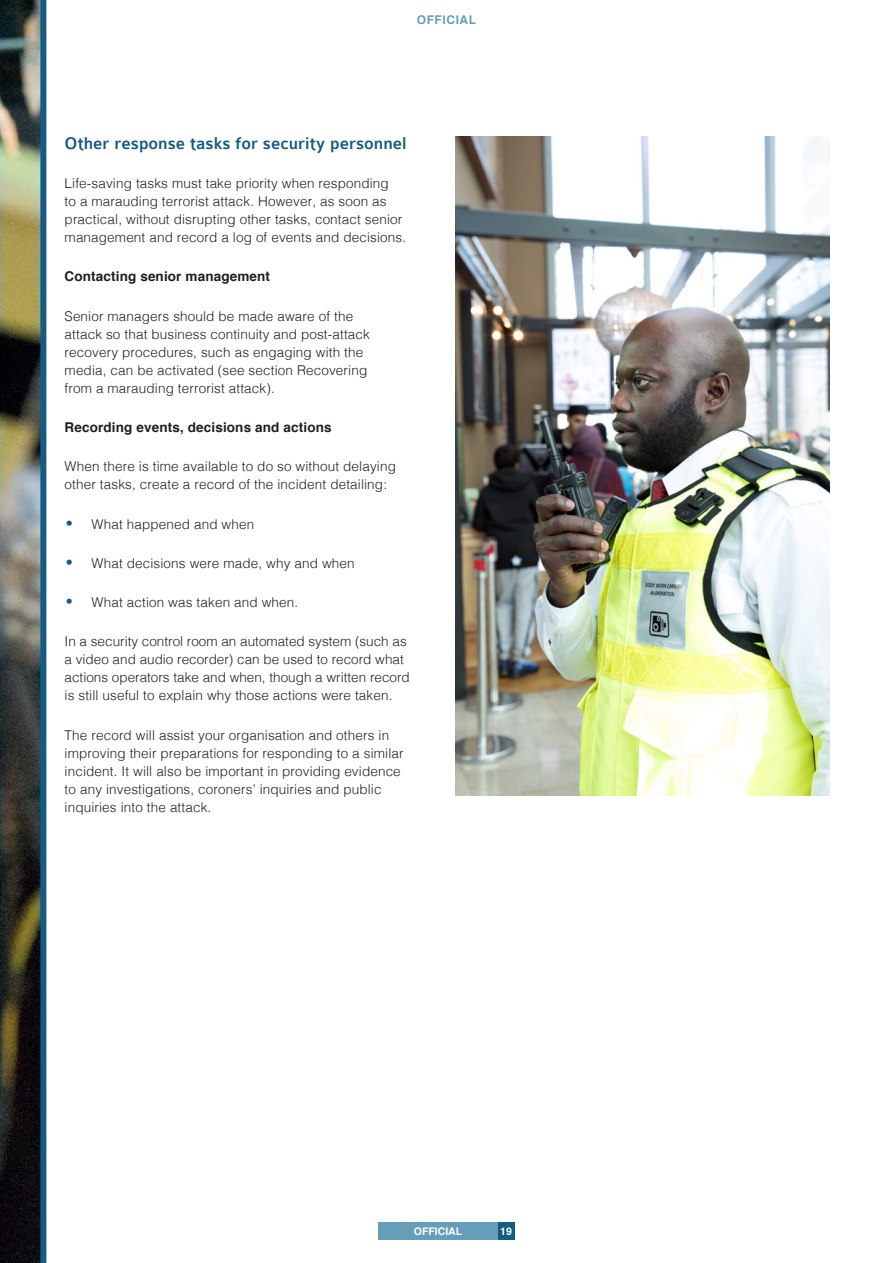
<style>
.page{position:relative;width:893px;height:1263px;background:#fff}
.page>*{position:absolute;margin:0;border:0;box-sizing:border-box;transform-origin:0 0}
.Title-sub{font:500 18px "Colaborate";color:#165b83}
.Title-sub-2{font:300 13.5px/18px "Helvetica";letter-spacing:.01em;color:#231f20}
.Title-sub-3{font:700 13.5px "Helvetica";letter-spacing:.01em;color:#231f20}
.t1{font:700 12px "Helvetica";letter-spacing:.05em;color:#669eba}
.t2{font:700 10.5px "Helvetica";color:#fff}
.s1{font-family:"Colaborate";font-weight:500;font-size:18px;color:#165b83}
</style>
<div class="page">
<img style="left:455px;top:136px;width:374px;height:659px">
<div style="left:0;top:0;width:43px;height:1263px;background:#669eba;opacity:.6"></div>
<div style="left:40px;top:0;width:6px;height:1263px;background:#165b83"></div>
<div style="left:497px;top:1222px;width:17px;height:17px;background:#165b83"></div>
<div style="left:378px;top:1222px;width:119px;height:17px;background:#669eba"></div>
<p class="t1" style="left:417px;top:10px;width:61px">OFFICIAL</p>
<p class="Title-sub" style="left:65px;top:134px;width:344px">Other response tasks for security personnel</p>
<p class="Title-sub-2" style="left:65px;top:173px;width:343px">Life-saving tasks must take priority when responding<br>to a marauding terrorist attack. However, as soon as practical, without disrupting other tasks, contact senior management and record a log of events and decisions.</p>
<p class="Title-sub-3" style="left:65px;top:266px;width:207px">Contacting senior management</p>
<p class="Title-sub-2" style="left:65px;top:306px;width:307px">Senior managers should be made aware of the attack so that business continuity and post-attack recovery procedures, such as engaging with the media, can be activated (see section Recovering from a marauding terrorist attack).</p>
<p class="Title-sub-3" style="left:65px;top:416px;width:268px">Recording events, decisions and actions</p>
<p class="Title-sub-2" style="left:65px;top:456px;width:333px">When there is time available to do so without delaying other tasks, create a record of the incident detailing:</p>
<p class="Title-sub-2" style="left:65px;top:514px;width:191px"><span class="s1">•</span> What happened and when</p>
<p class="Title-sub-2" style="left:65px;top:553px;width:292px"><span class="s1">•</span> What decisions were made, why and when</p>
<p class="Title-sub-2" style="left:65px;top:592px;width:235px"><span class="s1">•</span> What action was taken and when.</p>
<p class="Title-sub-2" style="left:65px;top:631px;width:347px">In a security control room an automated system (such as a video and audio recorder) can be used to record what actions operators take and when, though a written record is still useful to explain why those actions were taken.</p>
<p class="Title-sub-2" style="left:65px;top:725px;width:340px">The record will assist your organisation and others in improving their preparations for responding to a similar incident. It will also be important in providing evidence to any investigations, coroners’ inquiries and public inquiries into the attack.</p>
<p class="t2" style="left:414px;top:1223px;width:50px">OFFICIAL</p>
<p class="t2" style="left:500px;top:1223px;width:13px">19</p>
</div>
